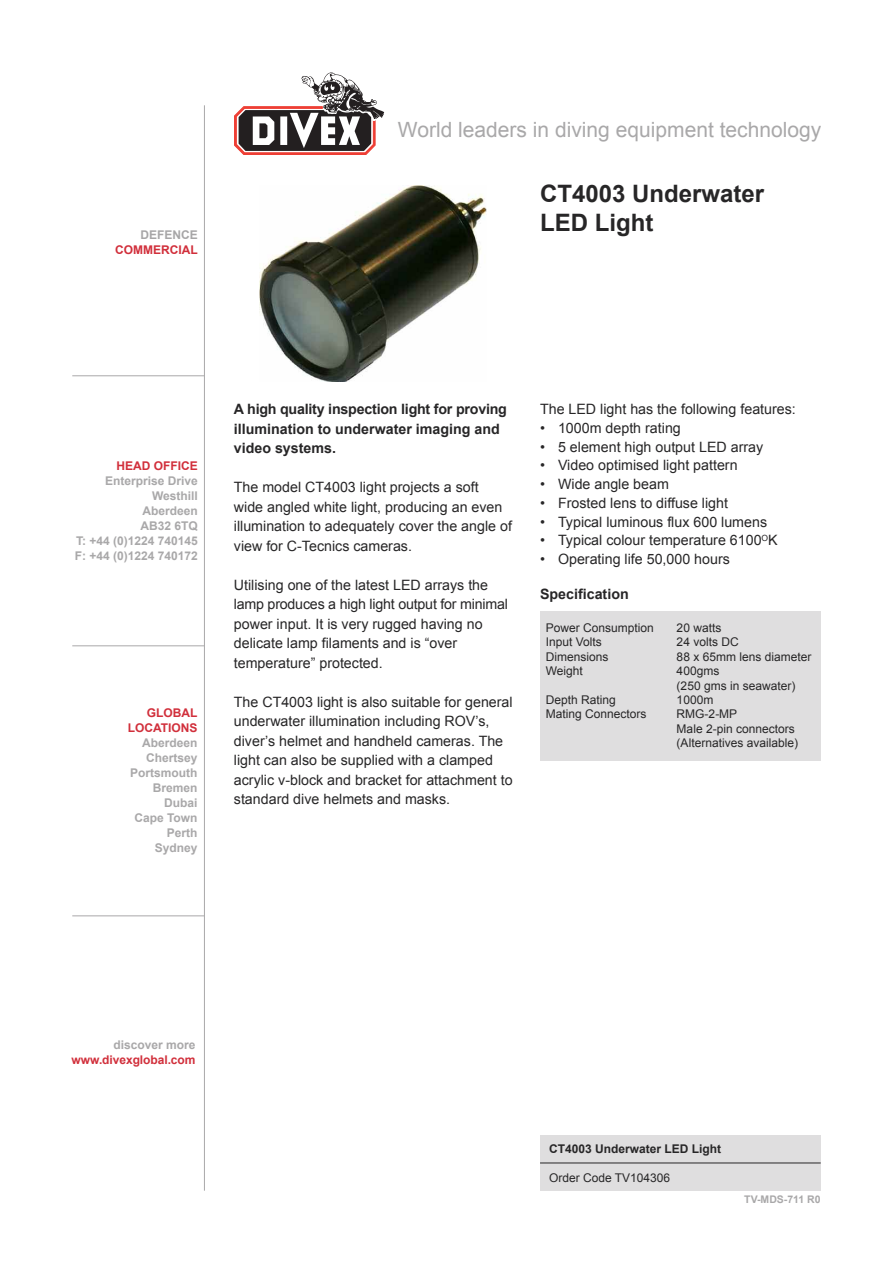
<style>
.page{position:relative;width:893px;height:1263px;background:#fff}
.page>*{position:absolute;margin:0;border:0;box-sizing:border-box;transform-origin:0 0}
.t1{font:700 24px/28.8px "Arial";color:#272627}
.t2{font:21px "Arial";color:#a9a8a9}
.t3{font:14.25px/19.5px "Arial";color:#272627}
.t4{font:700 14.25px/19.5px "Arial";color:#272627}
.t5{font:12px/14.4px "Arial";color:#272627}
.t6{font:700 12px/15px "Arial";color:#a9a8a9;text-align:right}
.t7{font:700 12px/15px "Arial";color:#d12f3b;text-align:right}
.t8{font:700 12px "Arial";color:#272627}
.t9{font:700 12px "Arial";color:#a7a6a7}
.t10{font:700 10.5px "Arial";color:#a9a8a9}
</style>
<div class="page">
<hr style="left:72px;top:645px;width:132px;height:1px;background:#a9a8a9">
<hr style="left:72px;top:915px;width:132px;height:1px;background:#a9a8a9">
<hr style="left:72px;top:375px;width:132px;height:1px;background:#a9a8a9">
<hr style="left:204px;top:105px;width:1px;height:1086px;background:#a9a8a9">
<svg style="left:234px;top:73px;width:150px;height:82px"></svg>
<div style="left:540px;top:1135px;width:280px;height:56px;background:#dfdedf"></div>
<hr style="left:540px;top:1163px;width:281px;height:1px;background:#272627">
<div style="left:540px;top:611px;width:281px;height:149px;background:#dfdedf"></div>
<img style="left:260px;top:185px;width:226px;height:197px">
<p class="t9" style="left:140px;top:228px;width:59px">DEFENCE</p>
<p class="t7" style="left:115px;top:242px;width:84px">COMMERCIAL</p>
<h2 class="t2" style="left:398px;top:118px;width:425px">World leaders in diving equipment technology</h2>
<h1 class="t1" style="left:540px;top:179px;width:226px">CT4003 Underwater<br>LED Light</h1>
<p class="t7" style="left:116px;top:458px;width:83px">HEAD OFFICE</p>
<p class="t6" style="left:75px;top:473px;width:125px">Enterprise Drive<br>Westhill<br>Aberdeen<br>AB32 6TQ<br>T: +44 (0)1224 740145<br>F: +44 (0)1224 740172</p>
<p class="t7" style="left:128px;top:705px;width:71px">GLOBAL<br>LOCATIONS</p>
<p class="t6" style="left:130px;top:735px;width:69px">Aberdeen<br>Chertsey<br>Portsmouth<br>Bremen<br>Dubai<br>Cape Town<br>Perth<br>Sydney</p>
<p class="t4" style="left:234px;top:399px;width:275px">A high quality inspection light for proving illumination to underwater imaging and video systems.</p>
<p class="t3" style="left:234px;top:477px;width:280px">The model CT4003 light projects a soft<br>wide angled white light, producing an even illumination to adequately cover the angle of view for C-Tecnics cameras.</p>
<p class="t3" style="left:234px;top:575px;width:276px">Utilising one of the latest LED arrays the lamp produces a high light output for minimal power input. It is very rugged having no delicate lamp filaments and is “over temperature” protected.</p>
<p class="t3" style="left:234px;top:692px;width:280px">The CT4003 light is also suitable for general underwater illumination including ROV’s, diver’s helmet and handheld cameras. The light can also be supplied with a clamped acrylic v-block and bracket for attachment to standard dive helmets and masks.</p>
<p class="t3" style="left:540px;top:399px;width:257px">The LED light has the following features:</p>
<p class="t3" style="left:540px;top:418px;width:142px">• 1000m depth rating</p>
<p class="t3" style="left:540px;top:437px;width:225px">• 5 element high output LED array</p>
<p class="t3" style="left:540px;top:456px;width:199px">• Video optimised light pattern</p>
<p class="t3" style="left:540px;top:474px;width:130px">• Wide angle beam</p>
<p class="t3" style="left:540px;top:493px;width:190px">• Frosted lens to diffuse light</p>
<p class="t3" style="left:540px;top:512px;width:229px">• Typical luminous flux 600 lumens</p>
<p class="t3" style="left:540px;top:531px;width:239px">• Typical colour temperature 6100<sup>O</sup>K</p>
<p class="t3" style="left:540px;top:549px;width:191px">• Operating life 50,000 hours</p>
<p class="t4" style="left:540px;top:585px;width:90px">Specification</p>
<p class="t5" style="left:546px;top:621px;width:110px">Power Consumption</p>
<p class="t5" style="left:677px;top:621px;width:46px">20 watts</p>
<p class="t5" style="left:546px;top:635px;width:58px">Input Volts</p>
<p class="t5" style="left:677px;top:635px;width:64px">24 volts DC</p>
<p class="t5" style="left:546px;top:649px;width:64px">Dimensions</p>
<p class="t5" style="left:677px;top:649px;width:136px">88 x 65mm lens diameter</p>
<p class="t5" style="left:546px;top:664px;width:39px">Weight</p>
<p class="t5" style="left:677px;top:664px;width:120px">400gms<br>(250 gms in seawater)</p>
<p class="t5" style="left:546px;top:693px;width:72px">Depth Rating</p>
<p class="t5" style="left:677px;top:693px;width:38px">1000m</p>
<p class="t5" style="left:546px;top:707px;width:102px">Mating Connectors</p>
<p class="t5" style="left:677px;top:707px;width:123px">RMG-2-MP<br>Male 2-pin connectors (Alternatives available)</p>
<p class="t6" style="left:113px;top:1038px;width:84px">discover more</p>
<p class="t7" style="left:72px;top:1053px;width:125px">www.divexglobal.com</p>
<p class="t8" style="left:549px;top:1142px;width:174px">CT4003 Underwater LED Light</p>
<p class="t5" style="left:549px;top:1170px;width:123px">Order Code TV104306</p>
<p class="t10" style="left:744px;top:1194px;width:78px">TV-MDS-711 R0</p>
</div>
